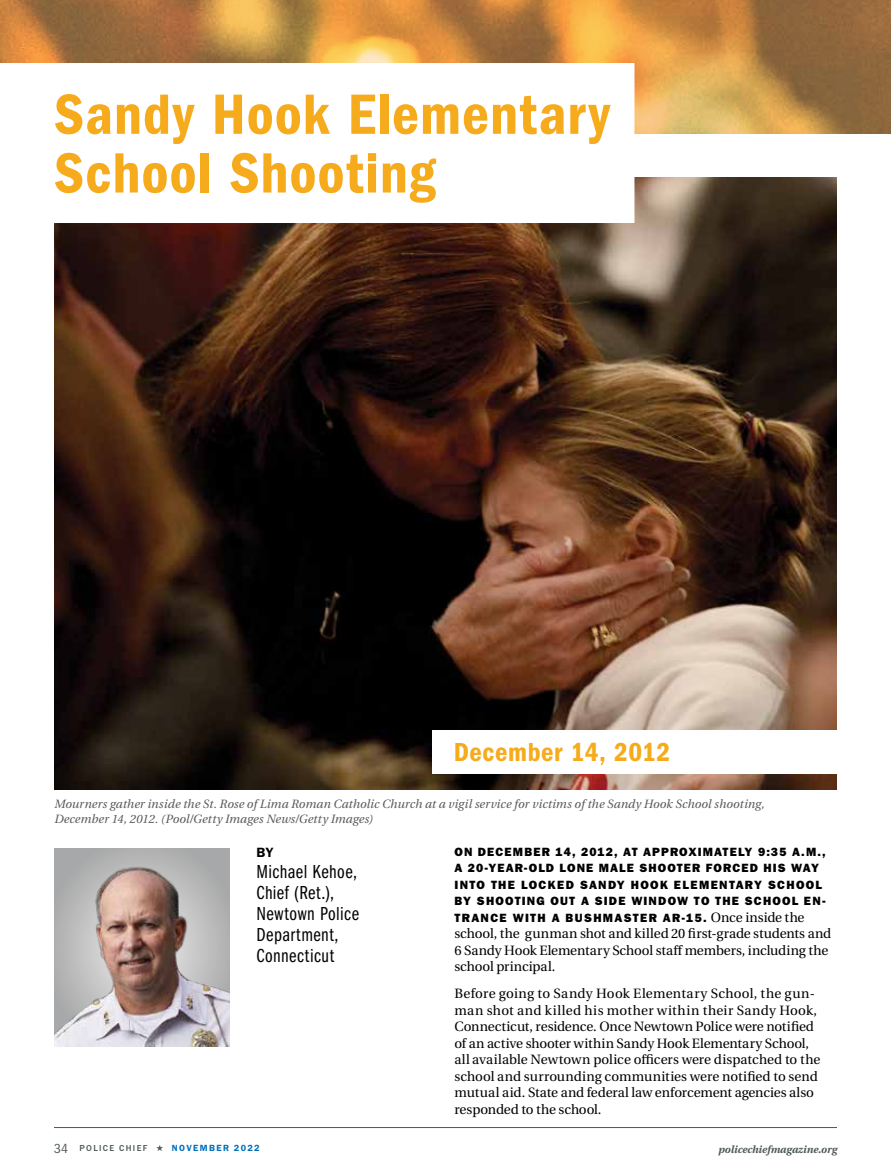
<style>
.page{position:relative;width:891px;height:1175px;background:#fff}
.page>*{position:absolute;margin:0;border:0;box-sizing:border-box;transform-origin:0 0}
.t1{font:58.65px/58.7px "ITC Franklin Gothic Std Dm Cd";letter-spacing:.02em;color:#f6ab1c}
.t2{font:27px "ITC Franklin Gothic Std Dm Cd";letter-spacing:.02em;color:#f6ab1c}
.t3{font:19.5px/21px "ITC Franklin Gothic Std Bk Cp";letter-spacing:.025em;color:#000}
.t4{font:13.5px/16.5px "Heuristica";color:#000}
.t5{font:600 13.5px "ITC Franklin Gothic Std";color:#000}
.t6{font:12px/16.5px "ITC Franklin Gothic Std Hvy";letter-spacing:.1em;color:#000}
.t7{font:italic 12px/14.4px "Heuristica";letter-spacing:.01em;color:#58595b}
.t8{font:italic 700 10.5px "Heuristica";color:#4e5859}
.t9{font:600 9px "ITC Franklin Gothic Std";letter-spacing:.15em;color:#0071b9}
.s1{font-family:"Heuristica";font-size:13.5px}
.s2{font-weight:400;font-stretch:condensed;font-size:13.5px;color:#4e5859}
.s3{font-weight:500;color:#4e5859}
.s4{color:#4e5859}
</style>
<div class="page">
<hr style="left:54px;top:1127px;width:783px;height:1px;background:#4e5859">
<img style="left:54px;top:177px;width:783px;height:612px">
<img style="left:0;top:0;width:891px;height:134px">
<svg style="left:0;top:63px;width:635px;height:160px"></svg>
<img style="left:54px;top:848px;width:176px;height:198px">
<div style="left:432px;top:730px;width:459px;height:43px;background:#fff"></div>
<h1 class="t1" style="left:54px;top:85px;width:557px">Sandy Hook Elementary<br>School Shooting</h1>
<h2 class="t2" style="left:454px;top:736px;width:218px">December 14, 2012</h2>
<p class="t7" style="left:54px;top:796px;width:712px">Mourners gather inside the St. Rose of Lima Roman Catholic Church at a vigil service for victims of the Sandy Hook School shooting,<br>December 14, 2012. (Pool/Getty Images News/Getty Images)</p>
<p class="t5" style="left:256px;top:844px;width:19px">BY</p>
<h3 class="t3" style="left:256px;top:861px;width:104px">Michael Kehoe,<br>Chief (Ret.),<br>Newtown Police<br>Department,<br>Connecticut</h3>
<p class="t6" style="left:454px;top:843px;width:373px">ON DECEMBER 14, 2012, AT APPROXIMATELY 9:35 A.M., A 20-YEAR-OLD LONE MALE SHOOTER FORCED HIS WAY INTO THE LOCKED SANDY HOOK ELEMENTARY SCHOOL BY SHOOTING OUT A SIDE WINDOW TO THE SCHOOL EN-TRANCE WITH A BUSHMASTER AR-15. <span class="s1">Once inside the</span></p>
<p class="t4" style="left:454px;top:925px;width:378px">school, the gunman shot and killed 20 first-grade students and<br>6 Sandy Hook Elementary School staff members, including the school principal.</p>
<p class="t4" style="left:454px;top:985px;width:367px">Before going to Sandy Hook Elementary School, the gun&shy;man shot and killed his mother within their Sandy Hook, Connecticut, residence. Once Newtown Police were notified of an active shooter within Sandy Hook Elementary School, all available Newtown police officers were dispatched to the school and surrounding communities were notified to send mutual aid. State and federal law enforcement agencies also responded to the school.</p>
<p class="t9" style="left:54px;top:1142px;width:207px"><span class="s2">34</span> <span class="s3">POLICE CHIEF</span> <span class="s4">★</span> NOVEMBER 2022</p>
<p class="t8" style="left:718px;top:1140px;width:120px">policechiefmagazine.org</p>
</div>
